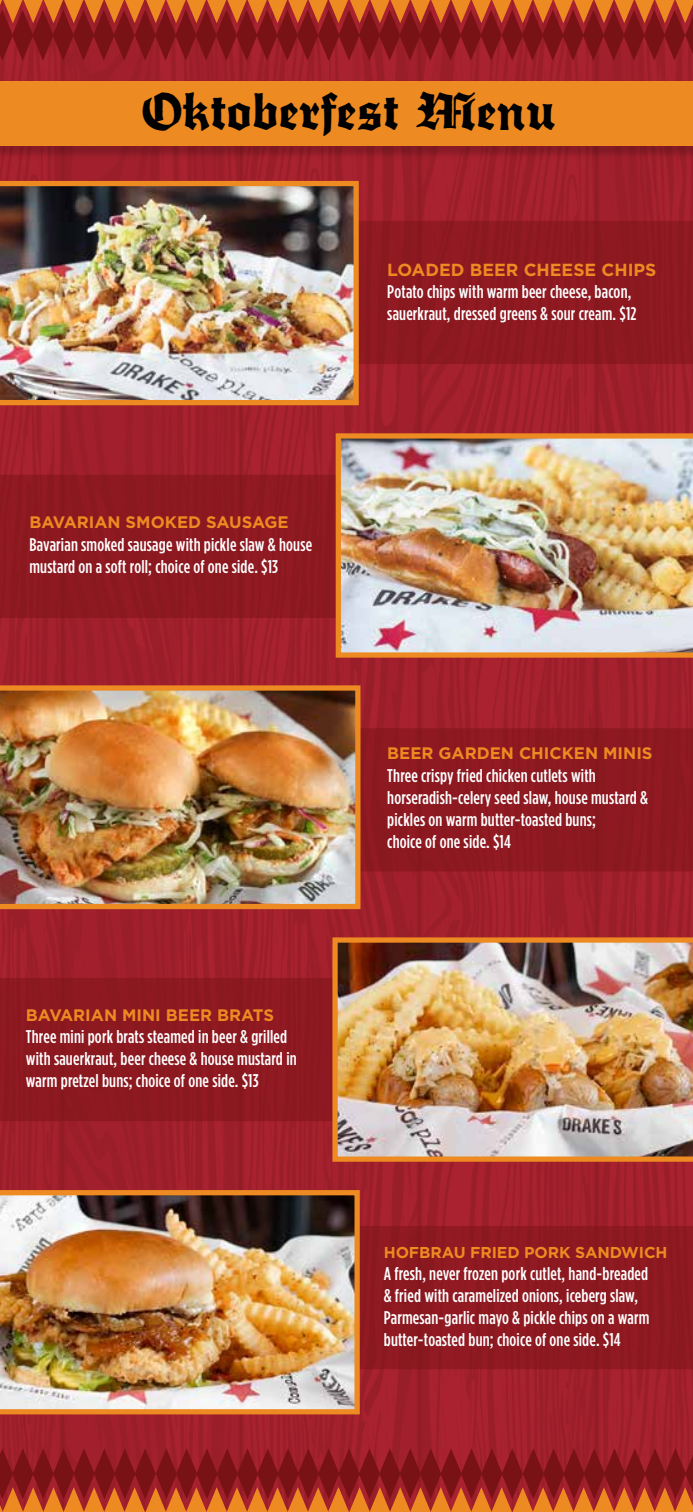
<style>
.page{position:relative;width:693px;height:1512px;background:#fff}
.page>*{position:absolute;margin:0;border:0;box-sizing:border-box;transform-origin:0 0}
.t1{font:47.25px "Fette Trump Deutsch";color:#010101}
.t2{font:500 18.38px/22.1px "Gotham Condensed";letter-spacing:.01em;color:#fff}
.t3{font:700 17.5px "Gotham";color:#ee8a22}
.t4{font:700 16.62px "Gotham";color:#ee8a22}
.t5{font:700 15.75px "Gotham";letter-spacing:-.005em;color:#ee8a22}
</style>
<div class="page">
<img style="left:0;top:61px;width:693px;height:1387px">
<svg style="left:0;top:0;width:693px;height:61px;background:#9d2c20"></svg>
<svg style="left:0;top:1448px;width:693px;height:64px;background:#9f2e20"></svg>
<img style="left:0;top:146px;width:693px;height:17px">
<div style="left:0;top:81px;width:693px;height:65px;background:#ee8a22"></div>
<div style="left:361px;top:728px;width:332px;height:143px;background:#8e1921"></div>
<div style="left:0;top:978px;width:332px;height:143px;background:#8d1820"></div>
<div style="left:360px;top:1226px;width:333px;height:143px;background:#8e1921"></div>
<div style="left:0;top:475px;width:336px;height:143px;background:#8c1820"></div>
<div style="left:359px;top:221px;width:334px;height:143px;background:#8e1921"></div>
<img style="left:0;top:181px;width:359px;height:224px">
<img style="left:336px;top:433px;width:357px;height:225px">
<img style="left:332px;top:937px;width:361px;height:225px">
<img style="left:0;top:1190px;width:360px;height:224px">
<img style="left:0;top:685px;width:361px;height:224px">
<h1 class="t1" style="left:142px;top:92px;width:416px">Oktoberfest Menu</h1>
<p class="t3" style="left:387px;top:260px;width:271px">LOADED BEER CHEESE CHIPS</p>
<p class="t2" style="left:387px;top:281px;width:251px">Potato chips with warm beer cheese, bacon, sauerkraut, dressed greens &amp; sour cream. $12</p>
<p class="t4" style="left:29px;top:513px;width:261px">BAVARIAN SMOKED SAUSAGE</p>
<p class="t2" style="left:29px;top:534px;width:284px">Bavarian smoked sausage with pickle slaw &amp; house mustard on a soft roll; choice of one side. $13</p>
<p class="t4" style="left:26px;top:1006px;width:250px">BAVARIAN MINI BEER BRATS</p>
<p class="t2" style="left:26px;top:1026px;width:272px">Three mini pork brats steamed in beer &amp; grilled with sauerkraut, beer cheese &amp; house mustard in warm pretzel buns; choice of one side. $13</p>
<p class="t4" style="left:387px;top:744px;width:267px">BEER GARDEN CHICKEN MINIS</p>
<p class="t2" style="left:387px;top:765px;width:262px">Three crispy fried chicken cutlets with horseradish-celery seed slaw, house mustard &amp; pickles on warm butter-toasted buns;<br>choice of one side. $14</p>
<p class="t5" style="left:384px;top:1243px;width:285px">HOFBRAU FRIED PORK SANDWICH</p>
<p class="t2" style="left:384px;top:1263px;width:267px">A fresh, never frozen pork cutlet, hand-breaded &amp; fried with caramelized onions, iceberg slaw, Parmesan-garlic mayo &amp; pickle chips on a warm butter-toasted bun; choice of one side. $14</p>
</div>
